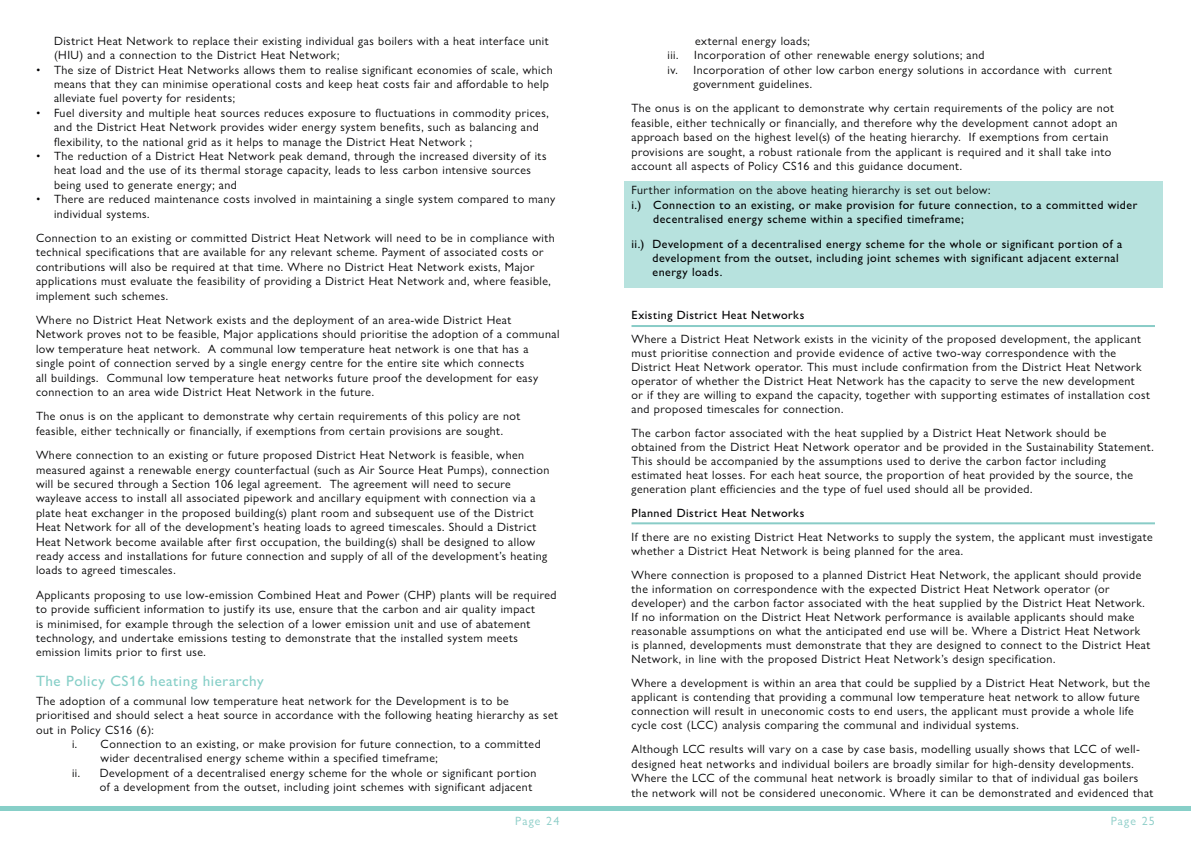
<style>
.page{position:relative;width:1191px;height:842px;background:#fff}
.page>*{position:absolute;margin:0;border:0;box-sizing:border-box;transform-origin:0 0}
.t1{font:500 15px "Gill Sans Nova";letter-spacing:.04em;color:#87cfc8}
.t2{font:12px/14.4px "Gill Sans Nova";letter-spacing:.04em;color:#020203}
.t3{font:500 12px/14.4px "Gill Sans Nova";letter-spacing:.04em;color:#020203}
.t4{font:12px "Gill Sans Nova";letter-spacing:.1em;color:#89ccc6}
</style>
<div class="page">
<div style="left:0;top:806px;width:1191px;height:5px;background:#87cfc8"></div>
<div style="left:624px;top:181px;width:538px;height:107px;background:#b7e2de"></div>
<hr style="left:631px;top:325px;width:524px;height:2px;background:#89ccc7">
<hr style="left:631px;top:522px;width:524px;height:2px;background:#89ccc7">
<p class="t2" style="left:54px;top:33px;width:496px">District Heat Network to replace their existing individual gas boilers with a heat interface unit (HIU) and a connection to the District Heat Network;</p>
<p class="t2" style="left:54px;top:62px;width:500px;text-indent:-18px">• The size of District Heat Networks allows them to realise significant economies of scale, which means that they can minimise operational costs and keep heat costs fair and affordable to help alleviate fuel poverty for residents;</p>
<p class="t2" style="left:54px;top:105px;width:496px;text-indent:-18px">• Fuel diversity and multiple heat sources reduces exposure to fluctuations in commodity prices, and the District Heat Network provides wider energy system benefits, such as balancing and flexibility, to the national grid as it helps to manage the District Heat Network ;</p>
<p class="t2" style="left:54px;top:149px;width:494px;text-indent:-18px">• The reduction of a District Heat Network peak demand, through the increased diversity of its heat load and the use of its thermal storage capacity, leads to less carbon intensive sources being used to generate energy; and</p>
<p class="t2" style="left:54px;top:192px;width:503px;text-indent:-18px">• There are reduced maintenance costs involved in maintaining a single system compared to many individual systems.</p>
<p class="t2" style="left:36px;top:231px;width:520px">Connection to an existing or committed District Heat Network will need to be in compliance with technical specifications that are available for any relevant scheme. Payment of associated costs or contributions will also be required at that time. Where no District Heat Network exists, Major applications must evaluate the feasibility of providing a District Heat Network and, where feasible, implement such schemes.</p>
<p class="t2" style="left:36px;top:313px;width:525px">Where no District Heat Network exists and the deployment of an area-wide District Heat Network proves not to be feasible, Major applications should prioritise the adoption of a communal low temperature heat network. A communal low temperature heat network is one that has a single point of connection served by a single energy centre for the entire site which connects<br>all buildings. Communal low temperature heat networks future proof the development for easy connection to an area wide District Heat Network in the future.</p>
<p class="t2" style="left:36px;top:409px;width:486px">The onus is on the applicant to demonstrate why certain requirements of this policy are not feasible, either technically or financially, if exemptions from certain provisions are sought.</p>
<p class="t2" style="left:36px;top:448px;width:515px">Where connection to an existing or future proposed District Heat Network is feasible, when measured against a renewable energy counterfactual (such as Air Source Heat Pumps), connection will be secured through a Section 106 legal agreement. The agreement will need to secure wayleave access to install all associated pipework and ancillary equipment with connection via a plate heat exchanger in the proposed building(s) plant room and subsequent use of the District Heat Network for all of the development’s heating loads to agreed timescales. Should a District Heat Network become available after first occupation, the building(s) shall be designed to allow ready access and installations for future connection and supply of all of the development’s heating loads to agreed timescales.</p>
<p class="t2" style="left:36px;top:587px;width:522px">Applicants proposing to use low-emission Combined Heat and Power (CHP) plants will be required to provide sufficient information to justify its use, ensure that the carbon and air quality impact<br>is minimised, for example through the selection of a lower emission unit and use of abatement technology, and undertake emissions testing to demonstrate that the installed system meets emission limits prior to first use.</p>
<p class="t1" style="left:36px;top:672px;width:229px">The Policy CS16 heating hierarchy</p>
<p class="t2" style="left:36px;top:693px;width:523px">The adoption of a communal low temperature heat network for the Development is to be prioritised and should select a heat source in accordance with the following heating hierarchy as set out in Policy CS16 (6):</p>
<p class="t2" style="left:72px;top:736px;width:470px">i. Connection to an existing, or make provision for future connection, to a committed</p>
<p class="t2" style="left:101px;top:751px;width:339px">wider decentralised energy scheme within a specified timeframe;</p>
<p class="t2" style="left:72px;top:765px;width:466px">ii. Development of a decentralised energy scheme for the whole or significant portion</p>
<p class="t2" style="left:100px;top:780px;width:434px">of a development from the outset, including joint schemes with significant adjacent</p>
<p class="t2" style="left:695px;top:33px;width:116px">external energy loads;</p>
<p class="t2" style="left:667px;top:48px;width:12px">iii.</p>
<p class="t2" style="left:694px;top:48px;width:292px">Incorporation of other renewable energy solutions; and</p>
<p class="t2" style="left:667px;top:62px;width:446px">iv. Incorporation of other low carbon energy solutions in accordance with current</p>
<p class="t2" style="left:693px;top:77px;width:120px">government guidelines.</p>
<p class="t2" style="left:631px;top:101px;width:487px">The onus is on the applicant to demonstrate why certain requirements of the policy are not feasible, either technically or financially, and therefore why the development cannot adopt an approach based on the highest level(s) of the heating hierarchy. If exemptions from certain provisions are sought, a robust rationale from the applicant is required and it shall take into account all aspects of Policy CS16 and this guidance document.</p>
<p class="t2" style="left:631px;top:183px;width:360px">Further information on the above heating hierarchy is set out below:</p>
<p class="t3" style="left:653px;top:197px;width:486px;text-indent:-22px">i.) Connection to an existing, or make provision for future connection, to a committed wider decentralised energy scheme within a specified timeframe;</p>
<p class="t3" style="left:652px;top:236px;width:471px;text-indent:-21px">ii.) Development of a decentralised energy scheme for the whole or significant portion of a development from the outset, including joint schemes with significant adjacent external energy loads.</p>
<p class="t3" style="left:631px;top:307px;width:174px">Existing District Heat Networks</p>
<p class="t2" style="left:631px;top:332px;width:520px;line-height:14px">Where a District Heat Network exists in the vicinity of the proposed development, the applicant must prioritise connection and provide evidence of active two-way correspondence with the District Heat Network operator. This must include confirmation from the District Heat Network operator of whether the District Heat Network has the capacity to serve the new development<br>or if they are willing to expand the capacity, together with supporting estimates of installation cost and proposed timescales for connection.</p>
<p class="t2" style="left:631px;top:426px;width:523px;line-height:14px">The carbon factor associated with the heat supplied by a District Heat Network should be obtained from the District Heat Network operator and be provided in the Sustainability Statement.<br>This should be accompanied by the assumptions used to derive the carbon factor including estimated heat losses. For each heat source, the proportion of heat provided by the source, the generation plant efficiencies and the type of fuel used should all be provided.</p>
<p class="t3" style="left:631px;top:505px;width:174px">Planned District Heat Networks</p>
<p class="t2" style="left:631px;top:530px;width:523px;line-height:14px">If there are no existing District Heat Networks to supply the system, the applicant must investigate whether a District Heat Network is being planned for the area.</p>
<p class="t2" style="left:631px;top:568px;width:520px;line-height:14px">Where connection is proposed to a planned District Heat Network, the applicant should provide the information on correspondence with the expected District Heat Network operator (or developer) and the carbon factor associated with the heat supplied by the District Heat Network.<br>If no information on the District Heat Network performance is available applicants should make reasonable assumptions on what the anticipated end use will be. Where a District Heat Network is planned, developments must demonstrate that they are designed to connect to the District Heat Network, in line with the proposed District Heat Network’s design specification.</p>
<p class="t2" style="left:631px;top:676px;width:520px;line-height:14px">Where a development is within an area that could be supplied by a District Heat Network, but the applicant is contending that providing a communal low temperature heat network to allow future connection will result in uneconomic costs to end users, the applicant must provide a whole life cycle cost (LCC) analysis comparing the communal and individual systems.</p>
<p class="t2" style="left:631px;top:742px;width:523px">Although LCC results will vary on a case by case basis, modelling usually shows that LCC of well&shy;designed heat networks and individual boilers are broadly similar for high-density developments.<br>Where the LCC of the communal heat network is broadly similar to that of individual gas boilers the network will not be considered uneconomic. Where it can be demonstrated and evidenced that</p>
<p class="t4" style="left:515px;top:813px;width:46px">Page 24</p>
<p class="t4" style="left:1110px;top:813px;width:46px">Page 25</p>
</div>
